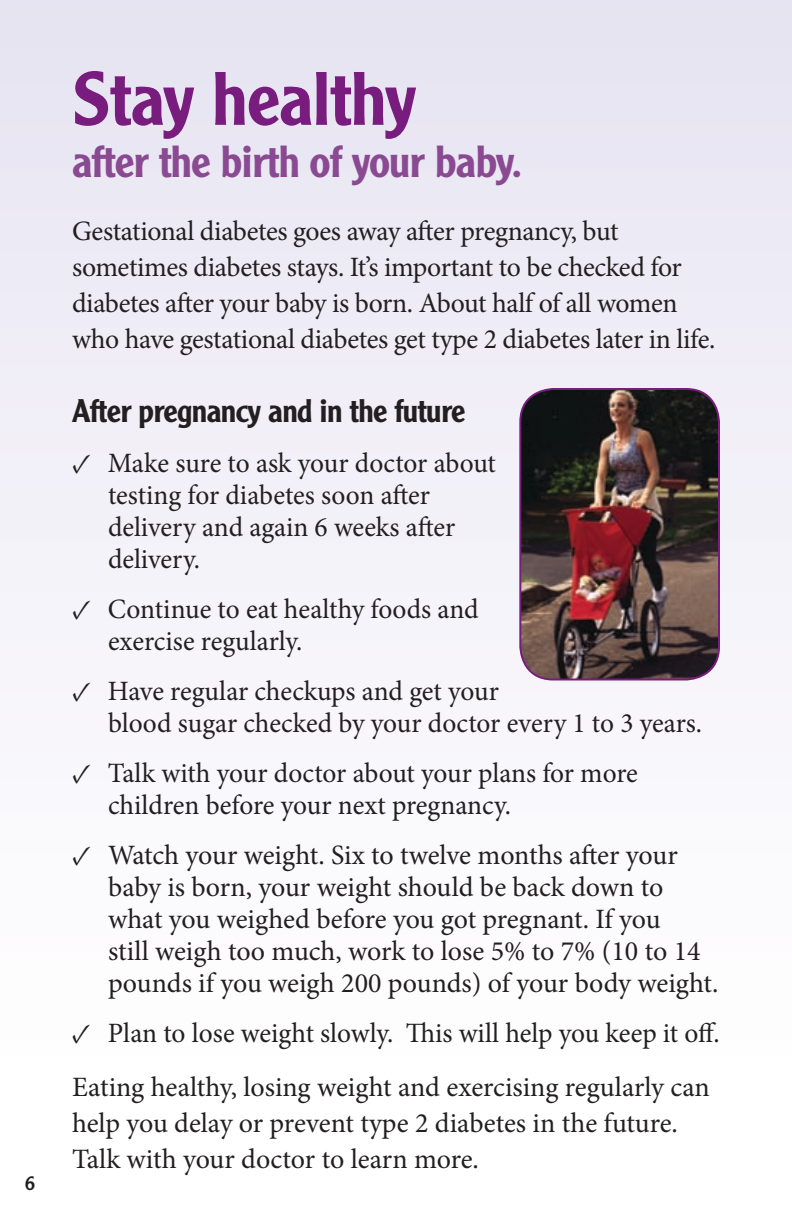
<style>
.page{position:relative;width:792px;height:1224px;background:#fff}
.page>*{position:absolute;margin:0;border:0;box-sizing:border-box;transform-origin:0 0}
._01_head-big{font:500 74px "Clearface Gothic LT Std";letter-spacing:-.01em;color:#781d7e}
._02_head-small{font:500 44px "Clearface Gothic LT Std";letter-spacing:-.02em;color:#8a4a91}
._03_subhead{font:500 32px "Clearface Gothic LT Std";letter-spacing:-.02em;color:#231f20}
._05_body_bullets{font:28px/32px "Minion Pro";letter-spacing:-.005em;color:#231f20}
._04_body_copy{font:28px/36px "Minion Pro";letter-spacing:-.01em;color:#231f20}
.t1{font:20px "Clearface Gothic LT Std";color:#231f20}
</style>
<div class="page">
<div style="left:0;top:0;width:792px;height:1224px;background:linear-gradient(to bottom,#e7e4f2,#fff)"></div>
<img style="left:520px;top:389px;width:199px;height:291px">
<div style="left:519px;top:388px;width:201px;height:293px;border:2px solid #781d7e;border-radius:33px"></div>
<p class="t1" style="left:25px;top:1170px;width:12px">6</p>
<p class="_01_head-big" style="left:72px;top:53px;width:346px">Stay healthy</p>
<p class="_02_head-small" style="left:72px;top:134px;width:452px">after the birth of your baby.</p>
<p class="_04_body_copy" style="left:72px;top:213px;width:645px">Gestational diabetes goes away after pregnancy, but sometimes diabetes stays. It’s important to be checked for diabetes after your baby is born. About half of all women who have gestational diabetes get type 2 diabetes later in life.</p>
<p class="_03_subhead" style="left:72px;top:391px;width:395px">After pregnancy and in the future</p>
<p class="_05_body_bullets" style="left:108px;top:447px;width:390px;text-indent:-36px">✓ Make sure to ask your doctor about testing for diabetes soon after delivery and again 6 weeks after delivery.</p>
<p class="_05_body_bullets" style="left:108px;top:593px;width:372px;text-indent:-36px">✓ Continue to eat healthy foods and exercise regularly.</p>
<p class="_05_body_bullets" style="left:108px;top:675px;width:596px;text-indent:-36px">✓ Have regular checkups and get your<br>blood sugar checked by your doctor every 1 to 3 years.</p>
<p class="_05_body_bullets" style="left:108px;top:757px;width:531px;text-indent:-36px">✓ Talk with your doctor about your plans for more children before your next pregnancy.</p>
<p class="_05_body_bullets" style="left:108px;top:839px;width:612px;text-indent:-36px">✓ Watch your weight. Six to twelve months after your baby is born, your weight should be back down to what you weighed before you got pregnant. If you<br>still weigh too much, work to lose 5% to 7% (10 to 14 pounds if you weigh 200 pounds) of your body weight.</p>
<p class="_05_body_bullets" style="left:72px;top:1017px;width:649px">✓ Plan to lose weight slowly. This will help you keep it off.</p>
<p class="_04_body_copy" style="left:72px;top:1069px;width:639px">Eating healthy, losing weight and exercising regularly can help you delay or prevent type 2 diabetes in the future.<br>Talk with your doctor to learn more.</p>
</div>
